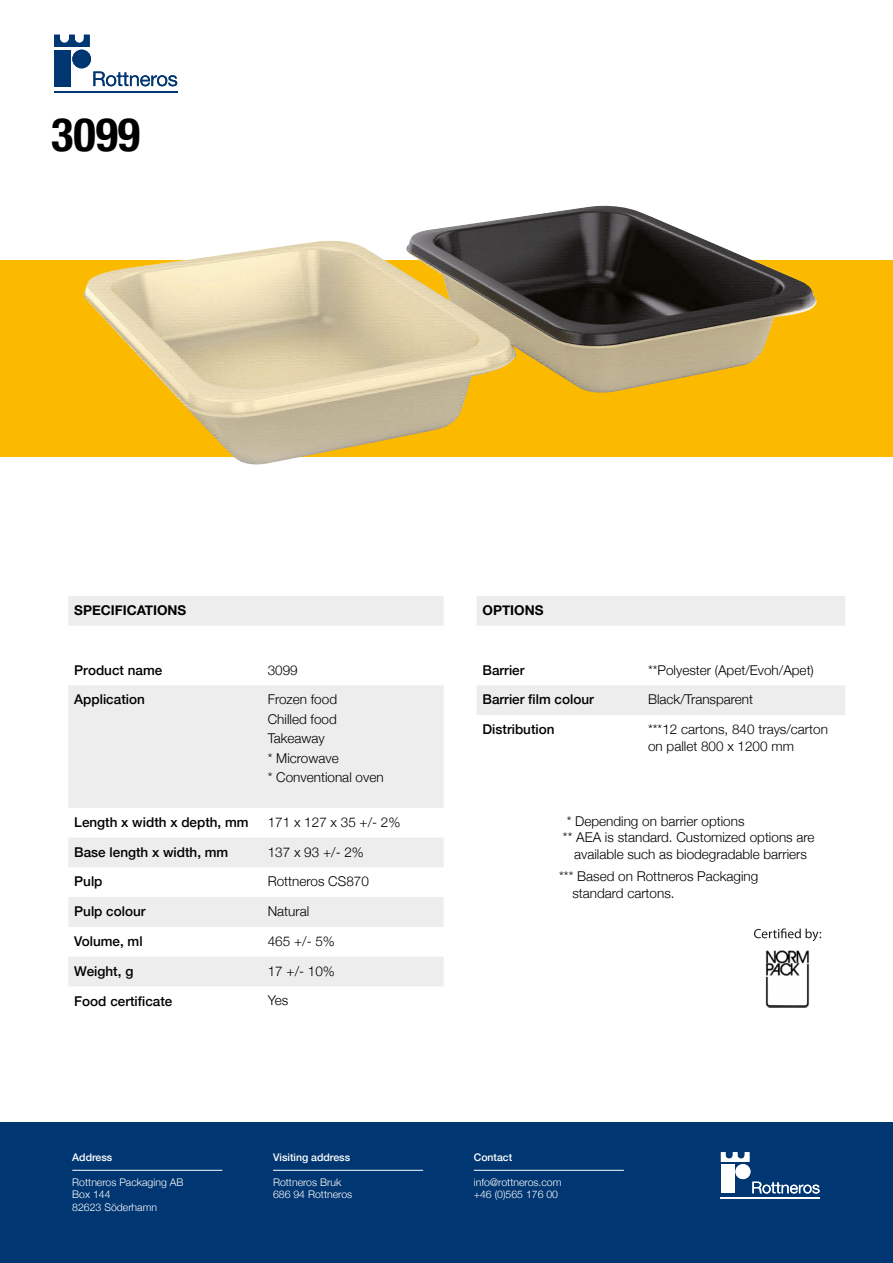
<style>
.page{position:relative;width:893px;height:1263px;background:#fff}
.page>*{position:absolute;margin:0;border:0;box-sizing:border-box;transform-origin:0 0}
.t1{font:700 condensed 46.5px "Helvetica Neue";color:#000}
.t2{font:300 13.5px/19.5px "Helvetica Neue";color:#000}
.t3{font:500 13.5px "Helvetica Neue";color:#000}
.t4{font:700 13.5px "Helvetica Neue";color:#000}
.t5{font:300 10.5px/12.6px "Helvetica Neue";color:#fff}
.t6{font:500 10.5px "Helvetica Neue";color:#fff}
</style>
<div class="page">
<div style="left:54px;top:50px;width:17px;height:36px;background:#003671"></div>
<div style="left:72px;top:50px;width:19px;height:18px;background:#003671;border-radius:50%"></div>
<svg style="left:54px;top:35px;width:36px;height:12px"></svg>
<hr style="left:54px;top:91px;width:124px;height:2px;background:#003671">
<svg style="left:93px;top:72px;width:84px;height:14px"></svg>
<div style="left:0;top:1123px;width:893px;height:140px;background:#003671"></div>
<div style="left:721px;top:1164px;width:13px;height:29px;background:#fff"></div>
<div style="left:735px;top:1164px;width:15px;height:15px;background:#fff;border-radius:50%"></div>
<svg style="left:721px;top:1152px;width:28px;height:10px"></svg>
<hr style="left:721px;top:1197px;width:99px;height:1px;background:#fff">
<svg style="left:752px;top:1181px;width:68px;height:12px"></svg>
<div style="left:0;top:260px;width:893px;height:197px;background:#fbba00"></div>
<hr style="left:72px;top:1170px;width:150px;height:1px;background:#fff">
<hr style="left:273px;top:1170px;width:150px;height:1px;background:#fff">
<hr style="left:474px;top:1170px;width:150px;height:1px;background:#fff">
<img style="left:84px;top:206px;width:732px;height:258px">
<svg style="left:68px;top:596px;width:376px;height:212px;fill:#ededed"></svg>
<svg style="left:68px;top:838px;width:376px;height:148px;fill:#ededed"></svg>
<div style="left:477px;top:596px;width:368px;height:30px;background:#ededed"></div>
<div style="left:477px;top:685px;width:368px;height:30px;background:#ededed"></div>
<svg style="left:754px;top:928px;width:67px;height:13px"></svg>
<img style="left:765px;top:950px;width:45px;height:57px">
<h1 class="t1" style="left:51px;top:96px;width:91px">3099</h1>
<p class="t4" style="left:74px;top:600px;width:113px">SPECIFICATIONS</p>
<p class="t3" style="left:74px;top:659px;width:90px">Product name</p>
<p class="t2" style="left:268px;top:659px;width:32px">3099</p>
<p class="t3" style="left:74px;top:689px;width:72px">Application</p>
<p class="t2" style="left:268px;top:689px;width:117px">Frozen food<br>Chilled food<br>Takeaway<br>* Microwave<br>* Conventional oven</p>
<p class="t3" style="left:74px;top:811px;width:176px">Length x width x depth, mm</p>
<p class="t2" style="left:268px;top:811px;width:134px">171 x 127 x 35 +/- 2%</p>
<p class="t3" style="left:74px;top:841px;width:156px">Base length x width, mm</p>
<p class="t2" style="left:268px;top:841px;width:98px">137 x 93 +/- 2%</p>
<p class="t3" style="left:74px;top:871px;width:30px">Pulp</p>
<p class="t2" style="left:268px;top:871px;width:103px">Rottneros CS870</p>
<p class="t3" style="left:74px;top:900px;width:73px">Pulp colour</p>
<p class="t2" style="left:268px;top:900px;width:43px">Natural</p>
<p class="t3" style="left:74px;top:930px;width:70px">Volume, ml</p>
<p class="t2" style="left:268px;top:930px;width:69px">465 +/- 5%</p>
<p class="t3" style="left:74px;top:960px;width:61px">Weight, g</p>
<p class="t2" style="left:268px;top:960px;width:69px">17 +/- 10%</p>
<p class="t3" style="left:74px;top:990px;width:100px">Food certificate</p>
<p class="t2" style="left:268px;top:990px;width:22px">Yes</p>
<p class="t6" style="left:72px;top:1148px;width:42px">Address</p>
<p class="t5" style="left:72px;top:1175px;width:113px">Rottneros Packaging AB<br>Box 144<br>82623 Söderhamn</p>
<p class="t6" style="left:273px;top:1148px;width:79px">Visiting address</p>
<p class="t5" style="left:273px;top:1175px;width:81px">Rottneros Bruk<br>686 94 Rottneros</p>
<p class="t4" style="left:482px;top:600px;width:63px">OPTIONS</p>
<p class="t3" style="left:482px;top:659px;width:44px">Barrier</p>
<p class="t2" style="left:648px;top:659px;width:167px">**Polyester (Apet/Evoh/Apet)</p>
<p class="t3" style="left:482px;top:689px;width:113px">Barrier film colour</p>
<p class="t2" style="left:648px;top:689px;width:107px">Black/Transparent</p>
<p class="t3" style="left:482px;top:718px;width:74px">Distribution</p>
<p class="t2" style="left:648px;top:720px;width:181px;line-height:16.5px">***12 cartons, 840 trays/carton on pallet 800 x 1200 mm</p>
<p class="t2" style="left:567px;top:810px;width:179px">* Depending on barrier options</p>
<p class="t2" style="left:563px;top:827px;width:253px">** AEA is standard. Customized options are</p>
<p class="t2" style="left:574px;top:843px;width:234px">available such as biodegradable barriers</p>
<p class="t2" style="left:572px;top:867px;width:187px;line-height:16.5px;text-indent:-13px">*** Based on Rottneros Packaging standard cartons.</p>
<p class="t6" style="left:474px;top:1148px;width:40px">Contact</p>
<p class="t5" style="left:474px;top:1175px;width:89px">info@rottneros.com +46 (0)565 176 00</p>
</div>
